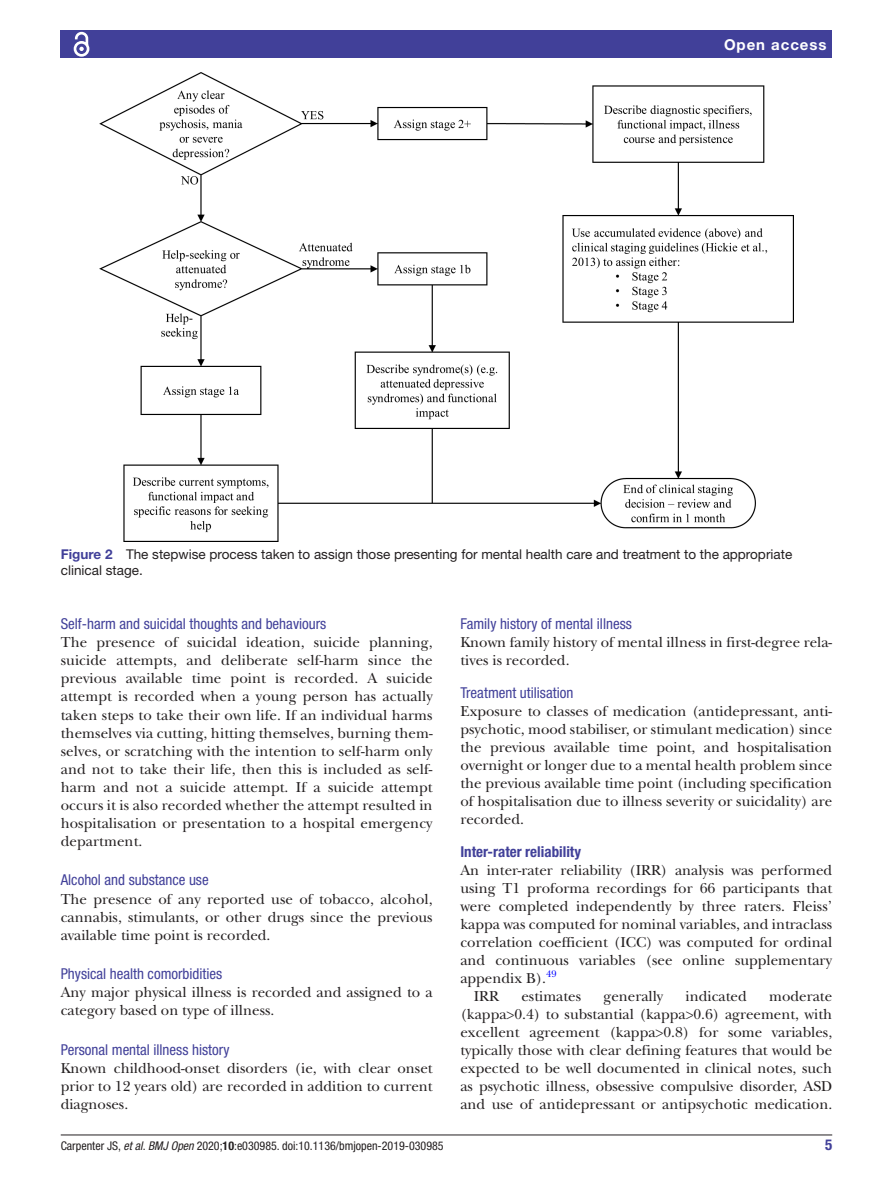
<style>
.page{position:relative;width:893px;height:1191px;background:#fff}
.page>*{position:absolute;margin:0;border:0;box-sizing:border-box;transform-origin:0 0}
.t1{font:15px/18px "New Baskerville";color:#231f20;text-align:justify}
.t2{font:condensed 15px "Helvetica Neue LT Std";color:#414099}
.t3{font:700 condensed 15px "Helvetica Neue LT Std";color:#414099}
.t4{font:700 15px "Helvetica Neue LT Std";letter-spacing:.065em;color:#fff}
.t5{font:13.5px/16.2px "Helvetica Neue LT Std";color:#231f20}
.t6{font:condensed 12px "Helvetica Neue LT Std";color:#231f20}
.s1{font-weight:700;color:#414099}
.s2{font-style:italic}
.s3{font-weight:700}
</style>
<div class="page">
<hr style="left:61px;top:1134px;width:771px;height:1px;background:#231f20">
<div style="left:61px;top:31px;width:771px;height:27px;background:#414099"></div>
<svg style="left:73px;top:31px;width:17px;height:26px"></svg>
<img style="left:99px;top:73px;width:695px;height:468px">
<p class="t4" style="left:724px;top:35px;width:104px">Open access</p>
<p class="t5" style="left:61px;top:546px;width:733px"><span class="s1">Figure 2</span> The stepwise process taken to assign those presenting for mental health care and treatment to the appropriate clinical stage.</p>
<p class="t2" style="left:61px;top:615px;width:267px">Self-harm and suicidal thoughts and behaviours</p>
<p class="t1" style="left:61px;top:633px;width:373px">The presence of suicidal ideation, suicide planning, suicide attempts, and deliberate self-harm since the previous available time point is recorded. A suicide attempt is recorded when a young person has actually taken steps to take their own life. If an individual harms themselves via cutting, hitting themselves, burning them&shy;selves, or scratching with the intention to self-harm only and not to take their life, then this is included as self&shy;harm and not a suicide attempt. If a suicide attempt occurs it is also recorded whether the attempt resulted in hospitalisation or presentation to a hospital emergency department.</p>
<p class="t2" style="left:61px;top:871px;width:149px">Alcohol and substance use</p>
<p class="t1" style="left:61px;top:889px;width:373px">The presence of any reported use of tobacco, alcohol, cannabis, stimulants, or other drugs since the previous available time point is recorded.</p>
<p class="t2" style="left:61px;top:965px;width:163px">Physical health comorbidities</p>
<p class="t1" style="left:61px;top:983px;width:373px">Any major physical illness is recorded and assigned to a category based on type of illness.</p>
<p class="t2" style="left:61px;top:1041px;width:170px">Personal mental illness history</p>
<p class="t1" style="left:61px;top:1059px;width:373px">Known childhood-onset disorders (ie, with clear onset prior to 12 years old) are recorded in addition to current diagnoses.</p>
<p class="t2" style="left:460px;top:615px;width:173px">Family history of mental illness</p>
<p class="t1" style="left:460px;top:633px;width:373px">Known family history of mental illness in first-degree rela&shy;tives is recorded.</p>
<p class="t2" style="left:460px;top:684px;width:115px">Treatment utilisation</p>
<p class="t1" style="left:460px;top:702px;width:373px">Exposure to classes of medication (antidepressant, anti&shy;psychotic, mood stabiliser, or stimulant medication) since the previous available time point, and hospitalisation overnight or longer due to a mental health problem since the previous available time point (including specification of hospitalisation due to illness severity or suicidality) are recorded.</p>
<p class="t3" style="left:460px;top:842px;width:122px">Inter-rater reliability</p>
<p class="t1" style="left:460px;top:861px;width:373px">An inter-rater reliability (IRR) analysis was performed</p>
<p class="t1" style="left:460px;top:879px;width:373px">using T1 proforma recordings for 66 participants that</p>
<p class="t1" style="left:460px;top:897px;width:373px">were completed independently by three raters. Fleiss’</p>
<p class="t1" style="left:460px;top:915px;width:373px">kappa was computed for nominal variables, and intraclass</p>
<p class="t1" style="left:460px;top:933px;width:373px">correlation coefficient (ICC) was computed for ordinal</p>
<p class="t1" style="left:460px;top:951px;width:373px">and continuous variables (see online supplementary</p>
<p class="t1" style="left:460px;top:969px;width:98px">appendix B).<sup>49</sup></p>
<p class="t1" style="left:474px;top:987px;width:27px">IRR</p>
<p class="t1" style="left:521px;top:987px;width:61px">estimates</p>
<p class="t1" style="left:603px;top:987px;width:61px">generally</p>
<p class="t1" style="left:686px;top:987px;width:63px">indicated</p>
<p class="t1" style="left:460px;top:987px;width:373px;text-indent:309px">moderate (kappa&gt;0.4) to substantial (kappa&gt;0.6) agreement, with excellent agreement (kappa&gt;0.8) for some variables, typically those with clear defining features that would be expected to be well documented in clinical notes, such as psychotic illness, obsessive compulsive disorder, ASD and use of antidepressant or antipsychotic medication.</p>
<p class="t6" style="left:61px;top:1138px;width:384px">Carpenter JS, <span class="s2">et al</span>. <span class="s2">BMJ Open</span> 2020;<span class="s3">10</span>:e030985. doi:10.1136/bmjopen-2019-030985</p>
<p class="t3" style="left:825px;top:1135px;width:9px">5</p>
</div>
